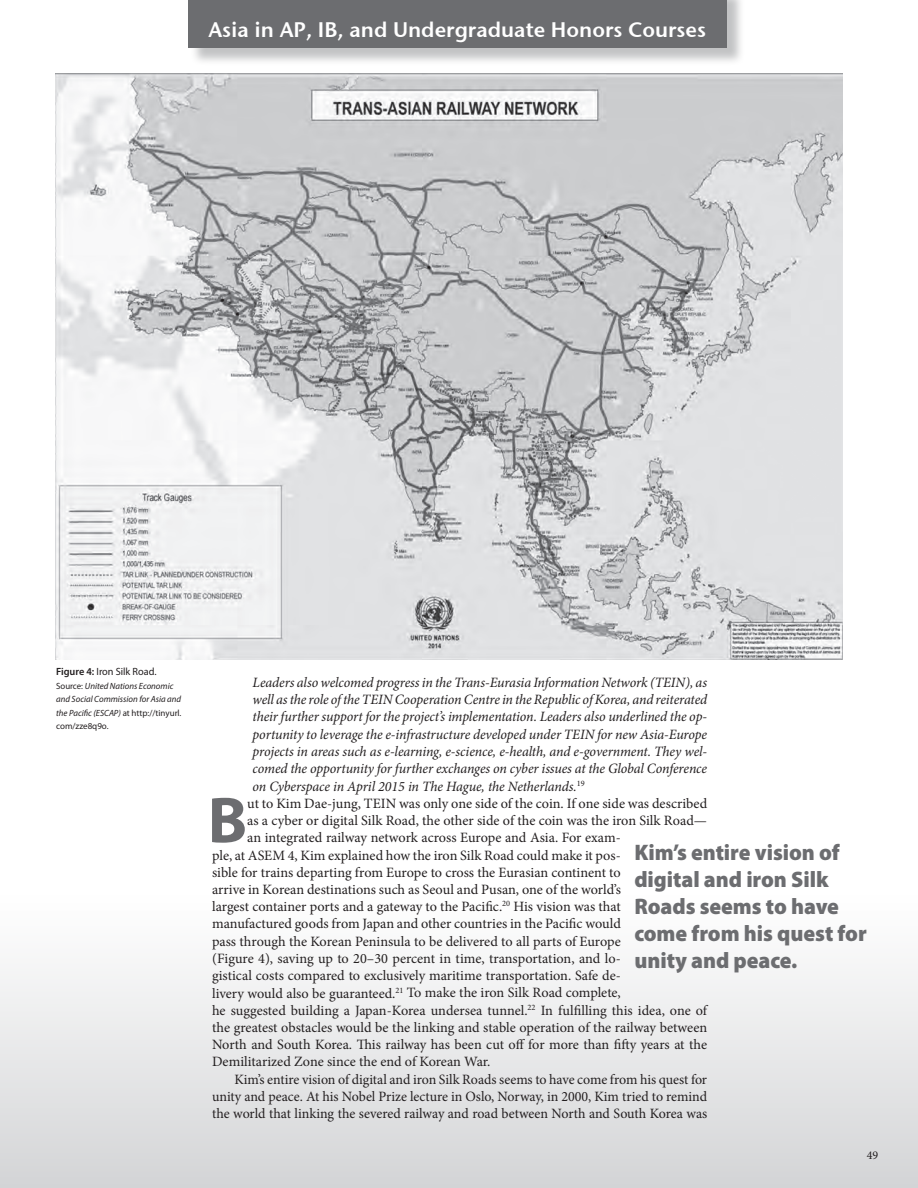
<style>
.page{position:relative;width:918px;height:1188px;background:#fff}
.page>*{position:absolute;margin:0;border:0;box-sizing:border-box;transform-origin:0 0}
.First_Paragraph_Body{font:700 65.4px "Myriad Pro";color:#6c6d70}
.Pull_Quote-Myriad{font:900 22.5px/27px "Myriad Pro";letter-spacing:-.005em;color:#6c6d70}
.t1{font:21px "Stone Sans Sem ITCTT Semi";color:#fff}
.First_Paragraph_Body-2{font:14.25px "Minion Pro";color:#231f20}
.Quote_in_text{font:italic 14.25px/17.2px "Minion Pro";letter-spacing:-.01em;color:#231f20;text-align:justify}
.Body{font:14.25px/17.2px "Minion Pro";color:#231f20;text-align:justify}
.t2{font:12px "Minion Pro";color:#231f20}
.Captions{font:10.5px "Myriad Pro";color:#231f20}
.Captions-2{font:italic 9px/13.5px "Myriad Pro";color:#231f20}
.s1{font-weight:600}
.s2{font-style:normal}
</style>
<div class="page">
<div style="left:190px;top:0;width:556px;height:66px;background:#808285;opacity:.48"></div>
<div style="left:188px;top:0;width:539px;height:48px;background:#6c6d70"></div>
<div style="left:0;top:789px;width:918px;height:399px;background:linear-gradient(to bottom,#fff,#d7d8d9)"></div>
<img style="left:55px;top:73px;width:787px;height:587px">
<h3 class="t1" style="left:208px;top:12px;width:499px">Asia in AP, IB, and Undergraduate Honors Courses</h3>
<p class="Captions" style="left:56px;top:665px;width:102px"><span class="s1">Figure 4:</span> Iron Silk Road.</p>
<p class="Captions-2" style="left:56px;top:679px;width:127px"><span class="s2">Source:</span> United Nations Economic and Social Commission for Asia and the Pacific (ESCAP) <span class="s2">at http://tinyurl. com/zze8q9o.</span></p>
<p class="Quote_in_text" style="left:253px;top:674px;width:456px">Leaders also welcomed progress in the Trans-Eurasia Information Network (TEIN), as well as the role of the TEIN Cooperation Centre in the Republic of Korea, and reiterated their further support for the project’s implementation. Leaders also underlined the op&shy;portunity to leverage the e-infrastructure developed under TEIN for new Asia-Europe projects in areas such as e-learning, e-science, e-health, and e-government. They wel&shy;comed the opportunity for further exchanges on cyber issues at the Global Conference on Cyberspace in April 2015 in The Hague, the Netherlands.<sup>19</sup></p>
<p class="First_Paragraph_Body" style="left:208px;top:778px;width:41px">B</p>
<p class="First_Paragraph_Body-2" style="left:247px;top:794px;width:461px">ut to Kim Dae-jung, TEIN was only one side of the coin. If one side was described</p>
<p class="First_Paragraph_Body-2" style="left:247px;top:811px;width:461px">as a cyber or digital Silk Road, the other side of the coin was the iron Silk Road—</p>
<p class="First_Paragraph_Body-2" style="left:247px;top:828px;width:375px">an integrated railway network across Europe and Asia. For exam-</p>
<p class="First_Paragraph_Body-2" style="left:212px;top:845px;width:410px">ple, at ASEM 4, Kim explained how the iron Silk Road could make it pos-</p>
<p class="First_Paragraph_Body-2" style="left:212px;top:863px;width:410px">sible for trains departing from Europe to cross the Eurasian continent to</p>
<p class="First_Paragraph_Body-2" style="left:212px;top:880px;width:410px">arrive in Korean destinations such as Seoul and Pusan, one of the world’s</p>
<p class="First_Paragraph_Body-2" style="left:212px;top:897px;width:410px">largest container ports and a gateway to the Pacific.<sup>20</sup> His vision was that</p>
<p class="First_Paragraph_Body-2" style="left:212px;top:914px;width:410px">manufactured goods from Japan and other countries in the Pacific would</p>
<p class="First_Paragraph_Body-2" style="left:212px;top:932px;width:410px">pass through the Korean Peninsula to be delivered to all parts of Europe</p>
<p class="First_Paragraph_Body-2" style="left:212px;top:949px;width:410px">(Figure 4), saving up to 20–30 percent in time, transportation, and lo-</p>
<p class="First_Paragraph_Body-2" style="left:212px;top:966px;width:410px">gistical costs compared to exclusively maritime transportation. Safe de-</p>
<p class="First_Paragraph_Body-2" style="left:212px;top:983px;width:410px">livery would also be guaranteed.<sup>21</sup> To make the iron Silk Road complete,</p>
<p class="First_Paragraph_Body-2" style="left:212px;top:1001px;width:497px">he suggested building a Japan-Korea undersea tunnel.<sup>22</sup> In fulfilling this idea, one of</p>
<p class="First_Paragraph_Body-2" style="left:212px;top:1018px;width:497px">the greatest obstacles would be the linking and stable operation of the railway between</p>
<p class="First_Paragraph_Body-2" style="left:212px;top:1035px;width:497px">North and South Korea. This railway has been cut off for more than fifty years at the</p>
<p class="First_Paragraph_Body-2" style="left:212px;top:1052px;width:280px">Demilitarized Zone since the end of Korean War.</p>
<p class="Body" style="left:212px;top:1071px;width:497px;text-indent:22px">Kim’s entire vision of digital and iron Silk Roads seems to have come from his quest for unity and peace. At his Nobel Prize lecture in Oslo, Norway, in 2000, Kim tried to remind the world that linking the severed railway and road between North and South Korea was</p>
<p class="Pull_Quote-Myriad" style="left:634px;top:838px;width:234px">Kim’s entire vision of digital and iron Silk<br>Roads seems to have come from his quest for unity and peace.</p>
<p class="t2" style="left:867px;top:1147px;width:13px">49</p>
</div>
